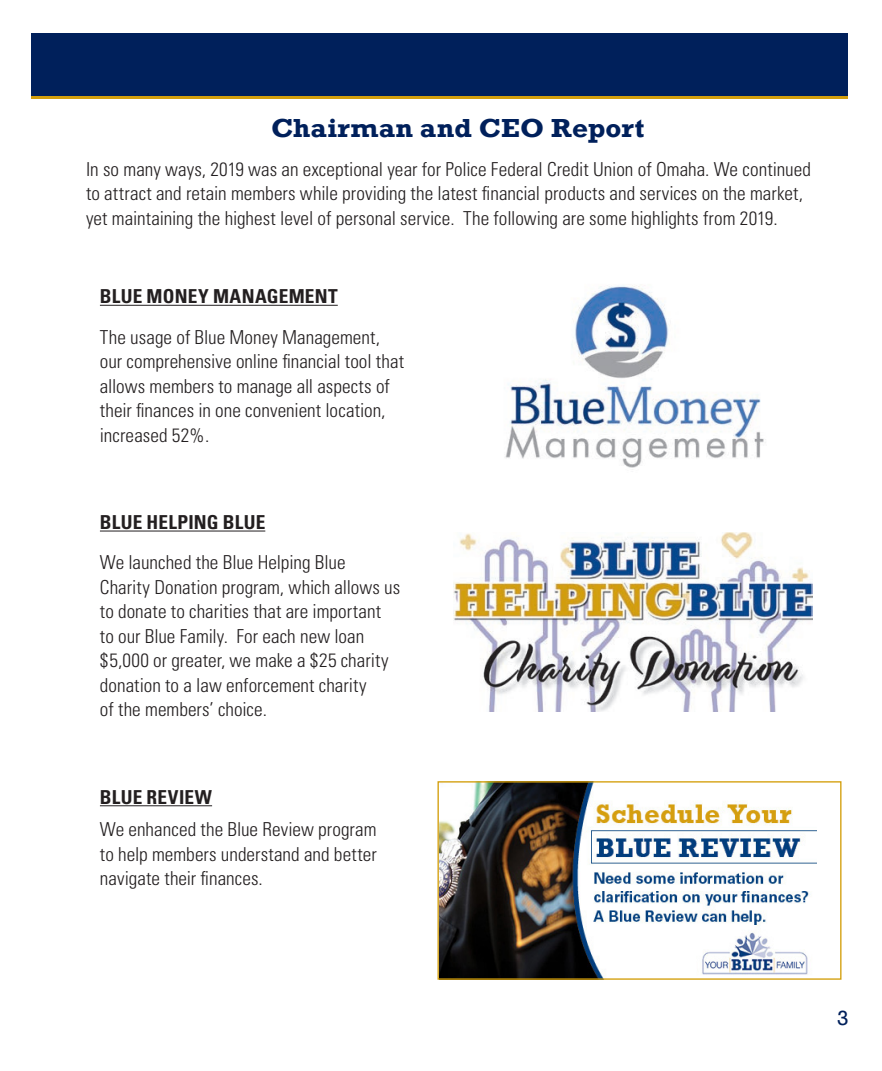
<style>
.page{position:relative;width:882px;height:1071px;background:#fff}
.page>*{position:absolute;margin:0;border:0;box-sizing:border-box;transform-origin:0 0}
.t1{font:700 24.5px "Rockwell";letter-spacing:.01em;color:#00205b;scale:1.06 1}
.t2{font:21px "Rockwell";color:#00205b}
.t3{font:300 condensed 19.25px/24.5px "Univers";color:#231f20}
.s1{font-weight:700}
</style>
<div class="page">
<img style="left:505px;top:285px;width:259px;height:183px">
<img style="left:454px;top:532px;width:359px;height:179px">
<div style="left:32px;top:36px;width:816px;height:62px;background:#d49f0c"></div>
<div style="left:32px;top:34px;width:816px;height:62px;background:#00205b"></div>
<img style="left:439px;top:783px;width:377px;height:195px">
<div style="left:437px;top:781px;width:405px;height:199px;border:1px solid #d49f0c"></div>
<hr style="left:100px;top:305px;width:238px;height:1px;background:#231f20">
<hr style="left:100px;top:531px;width:165px;height:1px;background:#231f20">
<hr style="left:100px;top:805px;width:112px;height:1px;background:#231f20">
<p class="t1" style="left:271px;top:112px;width:354px">Chairman and CEO Report</p>
<p class="t3" style="left:86px;top:157px;width:727px">In so many ways, 2019 was an exceptional year for Police Federal Credit Union of Omaha. We continued to attract and retain members while providing the latest financial products and services on the market, yet maintaining the highest level of personal service. The following are some highlights from 2019.</p>
<p class="t3" style="left:100px;top:276px;width:282px;line-height:40.2px"><span class="s1">BLUE MONEY MANAGEMENT<br></span>The usage of Blue Money Management,</p>
<p class="t3" style="left:100px;top:349px;width:306px">our comprehensive online financial tool that allows members to manage all aspects of their finances in one convenient location, increased 52%.</p>
<p class="t3" style="left:100px;top:502px;width:247px;line-height:40.2px"><span class="s1">BLUE HELPING BLUE<br></span>We launched the Blue Helping Blue</p>
<p class="t3" style="left:100px;top:575px;width:302px">Charity Donation program, which allows us to donate to charities that are important<br>to our Blue Family. For each new loan $5,000 or greater, we make a $25 charity donation to a law enforcement charity<br>of the members’ choice.</p>
<p class="t3" style="left:100px;top:781px;width:278px;line-height:32.4px"><span class="s1">BLUE REVIEW<br></span>We enhanced the Blue Review program</p>
<p class="t3" style="left:100px;top:842px;width:278px">to help members understand and better navigate their finances.</p>
<p class="t2" style="left:837px;top:1006px;width:13px">3</p>
</div>
